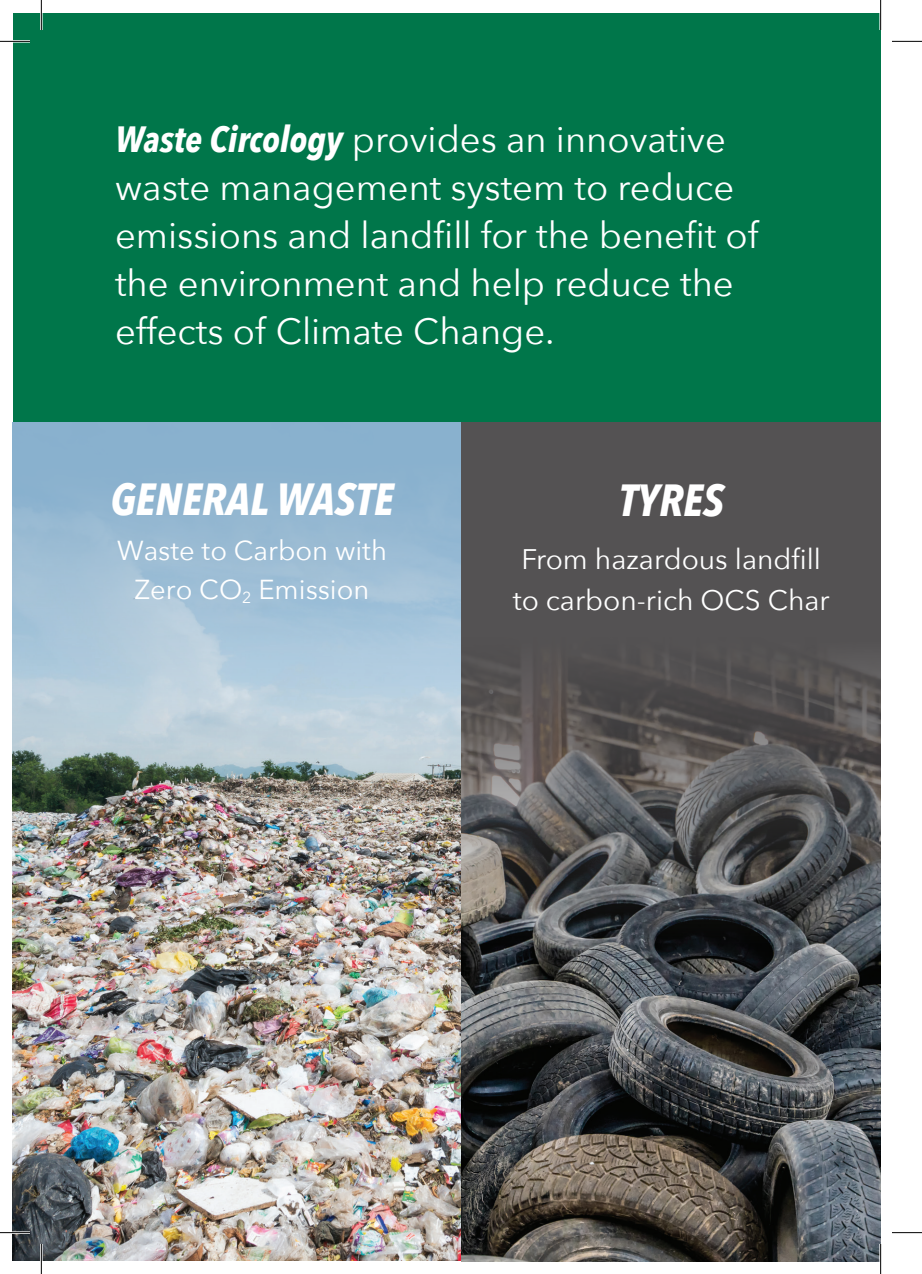
<style>
.page{position:relative;width:922px;height:1274px;background:#fff}
.page>*{position:absolute;margin:0;border:0;box-sizing:border-box;transform-origin:0 0}
.t1{font:italic 700 44.8px "Avenir Next Condensed";color:#fff}
.t2{font:36.4px/48.2px "Avenir Next";color:#fff}
.t3{font:28.2px/40.4px "Avenir Next";color:#fff;text-align:center}
.t4{font:27.4px/39px "Avenir Next";color:#fff;text-align:center}
.s1{font-family:"Avenir Next Condensed";font-weight:700;font-style:italic}
</style>
<div class="page">
<div style="left:13px;top:13px;width:867px;height:409px;background:#00764a"></div>
<div style="left:461px;top:422px;width:419px;height:838px;background:#545253"></div>
<img style="left:461px;top:664px;width:419px;height:596px">
<img style="left:13px;top:422px;width:448px;height:838px">
<hr style="left:0;top:40px;width:30px;height:3px;background:#fff">
<hr style="left:0;top:1231px;width:30px;height:2px;background:#fff">
<hr style="left:40px;top:0;width:3px;height:30px;background:#fff">
<hr style="left:40px;top:1243px;width:3px;height:30px;background:#fff">
<hr style="left:879px;top:0;width:3px;height:30px;background:#fff">
<hr style="left:879px;top:1243px;width:3px;height:30px;background:#fff">
<hr style="left:0;top:41px;width:30px;height:1px;background:#000">
<hr style="left:892px;top:41px;width:30px;height:1px;background:#000">
<hr style="left:0;top:1232px;width:30px;height:1px;background:#000">
<hr style="left:892px;top:1232px;width:30px;height:1px;background:#000">
<hr style="left:41px;top:0;width:1px;height:30px;background:#000">
<hr style="left:41px;top:1243px;width:1px;height:30px;background:#000">
<hr style="left:880px;top:0;width:1px;height:30px;background:#000">
<hr style="left:880px;top:1243px;width:1px;height:30px;background:#000">
<p class="t2" style="left:115px;top:113px;width:645px"><span class="s1">Waste Circology</span> provides an innovative waste management system to reduce emissions and landfill for the benefit of the environment and help reduce the effects of Climate Change.</p>
<p class="t1" style="left:111px;top:471px;width:284px">GENERAL WASTE</p>
<p class="t4" style="left:117px;top:530px;width:271px">Waste to Carbon with<br>Zero CO<sub>2</sub> Emission</p>
<p class="t1" style="left:619px;top:473px;width:107px">TYRES</p>
<p class="t3" style="left:513px;top:538px;width:318px">From hazardous landfill to carbon-rich OCS Char</p>
</div>
